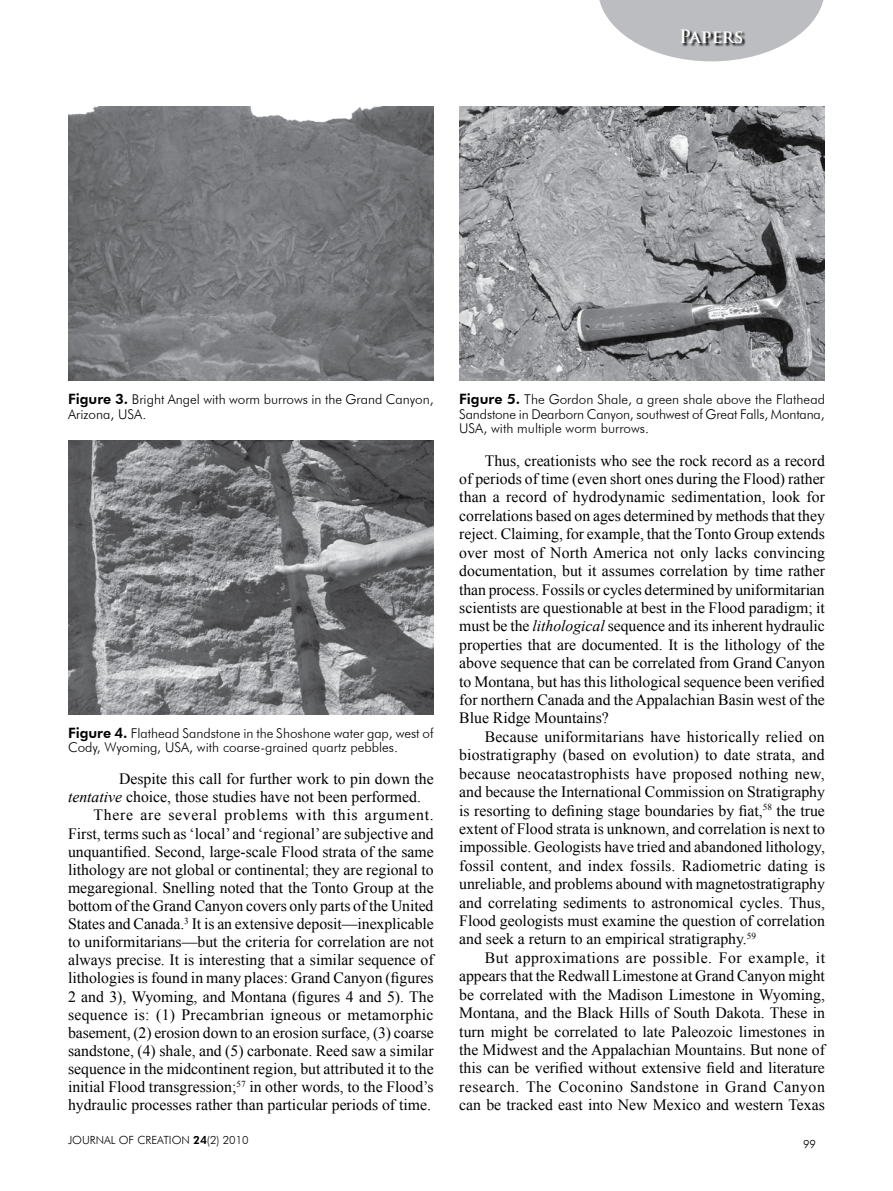
<style>
.page{position:relative;width:893px;height:1191px;background:#fff}
.page>*{position:absolute;margin:0;border:0;box-sizing:border-box;transform-origin:0 0}
.t1{font:700 18px "Trajan Pro";letter-spacing:-.015em;color:#fff}
.t2{font:15.75px/18.5px "Times New Roman";color:#000;text-align:justify}
.t3{font:15.75px "Times New Roman";letter-spacing:.02em;color:#000}
.t4{font:15.75px "Times New Roman";letter-spacing:.045em;color:#000}
.t5{font:300 13.5px/14.7px "Futura BT";color:#000}
.t6{font:300 11.25px "Futura BT";color:#000}
.s1{font-weight:800;font-size:14.25px}
.s2{font-style:italic}
.s3{font-weight:800}
</style>
<div class="page">
<svg style="left:599px;top:0;width:225px;height:61px"></svg>
<svg style="left:681px;top:29px;width:65px;height:18px"></svg>
<img style="left:68px;top:440px;width:366px;height:274px">
<img style="left:68px;top:106px;width:366px;height:274px">
<img style="left:459px;top:106px;width:366px;height:274px">
<p class="t1" style="left:679px;top:25px;width:66px">Papers</p>
<p class="t5" style="left:68px;top:392px;width:367px"><span class="s1">Figure 3.</span> Bright Angel with worm burrows in the Grand Canyon,<br>Arizona, USA.</p>
<p class="t5" style="left:459px;top:392px;width:367px;text-align:justify"><span class="s1">Figure 5.</span> The Gordon Shale, a green shale above the Flathead Sandstone in Dearborn Canyon, southwest of Great Falls, Montana, USA, with multiple worm burrows.</p>
<p class="t5" style="left:68px;top:725px;width:367px"><span class="s1">Figure 4.</span> Flathead Sandstone in the Shoshone water gap, west of<br>Cody, Wyoming, USA, with coarse-grained quartz pebbles.</p>
<p class="t2" style="left:119px;top:769px;width:316px">Despite this call for further work to pin down the</p>
<p class="t2" style="left:68px;top:787px;width:354px"><span class="s2">tentative</span> choice, those studies have not been performed.</p>
<p class="t4" style="left:94px;top:804px;width:342px">There are several problems with this argument.</p>
<p class="t2" style="left:68px;top:823px;width:367px">First, terms such as ‘local’ and ‘regional’ are subjective and</p>
<p class="t2" style="left:68px;top:842px;width:367px">unquantified. Second, large-scale Flood strata of the same</p>
<p class="t2" style="left:68px;top:860px;width:367px">lithology are not global or continental; they are regional to</p>
<p class="t2" style="left:68px;top:878px;width:367px">megaregional. Snelling noted that the Tonto Group at the</p>
<p class="t2" style="left:68px;top:896px;width:367px">bottom of the Grand Canyon covers only parts of the United</p>
<p class="t2" style="left:68px;top:914px;width:367px">States and Canada.<sup>3</sup> It is an extensive deposit—inexplicable</p>
<p class="t2" style="left:68px;top:932px;width:367px">to uniformitarians—but the criteria for correlation are not</p>
<p class="t2" style="left:68px;top:950px;width:367px">always precise. It is interesting that a similar sequence of</p>
<p class="t2" style="left:68px;top:968px;width:367px">lithologies is found in many places: Grand Canyon (figures</p>
<p class="t2" style="left:68px;top:986px;width:367px">2 and 3), Wyoming, and Montana (figures 4 and 5). The</p>
<p class="t3" style="left:68px;top:1003px;width:367px">sequence is: (1) Precambrian igneous or metamorphic</p>
<p class="t2" style="left:68px;top:1023px;width:367px">basement, (2) erosion down to an erosion surface, (3) coarse</p>
<p class="t2" style="left:68px;top:1041px;width:367px">sandstone, (4) shale, and (5) carbonate. Reed saw a similar</p>
<p class="t2" style="left:68px;top:1059px;width:367px">sequence in the midcontinent region, but attributed it to the</p>
<p class="t2" style="left:68px;top:1077px;width:367px">initial Flood transgression;<sup>57</sup> in other words, to the Flood’s</p>
<p class="t2" style="left:68px;top:1095px;width:365px">hydraulic processes rather than particular periods of time.</p>
<p class="t6" style="left:68px;top:1133px;width:182px">JOURNAL OF CREATION <span class="s3">24</span>(2) 2010</p>
<p class="t2" style="left:459px;top:451px;width:367px;text-indent:26px">Thus, creationists who see the rock record as a record of periods of time (even short ones during the Flood) rather than a record of hydrodynamic sedimentation, look for correlations based on ages determined by methods that they reject. Claiming, for example, that the Tonto Group extends over most of North America not only lacks convincing documentation, but it assumes correlation by time rather than process. Fossils or cycles determined by uniformitarian scientists are questionable at best in the Flood paradigm; it must be the <span class="s2">lithological</span> sequence and its inherent hydraulic properties that are documented. It is the lithology of the above sequence that can be correlated from Grand Canyon to Montana, but has this lithological sequence been verified for northern Canada and the Appalachian Basin west of the Blue Ridge Mountains?</p>
<p class="t2" style="left:459px;top:727px;width:367px;text-indent:26px">Because uniformitarians have historically relied on biostratigraphy (based on evolution) to date strata, and because neocatastrophists have proposed nothing new, and because the International Commission on Stratigraphy is resorting to defining stage boundaries by fiat,<sup>58</sup> the true extent of Flood strata is unknown, and correlation is next to impossible. Geologists have tried and abandoned lithology, fossil content, and index fossils. Radiometric dating is unreliable, and problems abound with magnetostratigraphy and correlating sediments to astronomical cycles. Thus, Flood geologists must examine the question of correlation and seek a return to an empirical stratigraphy.<sup>59</sup></p>
<p class="t2" style="left:459px;top:948px;width:367px;text-indent:26px">But approximations are possible. For example, it appears that the Redwall Limestone at Grand Canyon might be correlated with the Madison Limestone in Wyoming, Montana, and the Black Hills of South Dakota. These in turn might be correlated to late Paleozoic limestones in the Midwest and the Appalachian Mountains. But none of this can be verified without extensive field and literature research. The Coconino Sandstone in Grand Canyon can be tracked east into New Mexico and western Texas</p>
<p class="t6" style="left:803px;top:1136px;width:14px">99</p>
</div>
